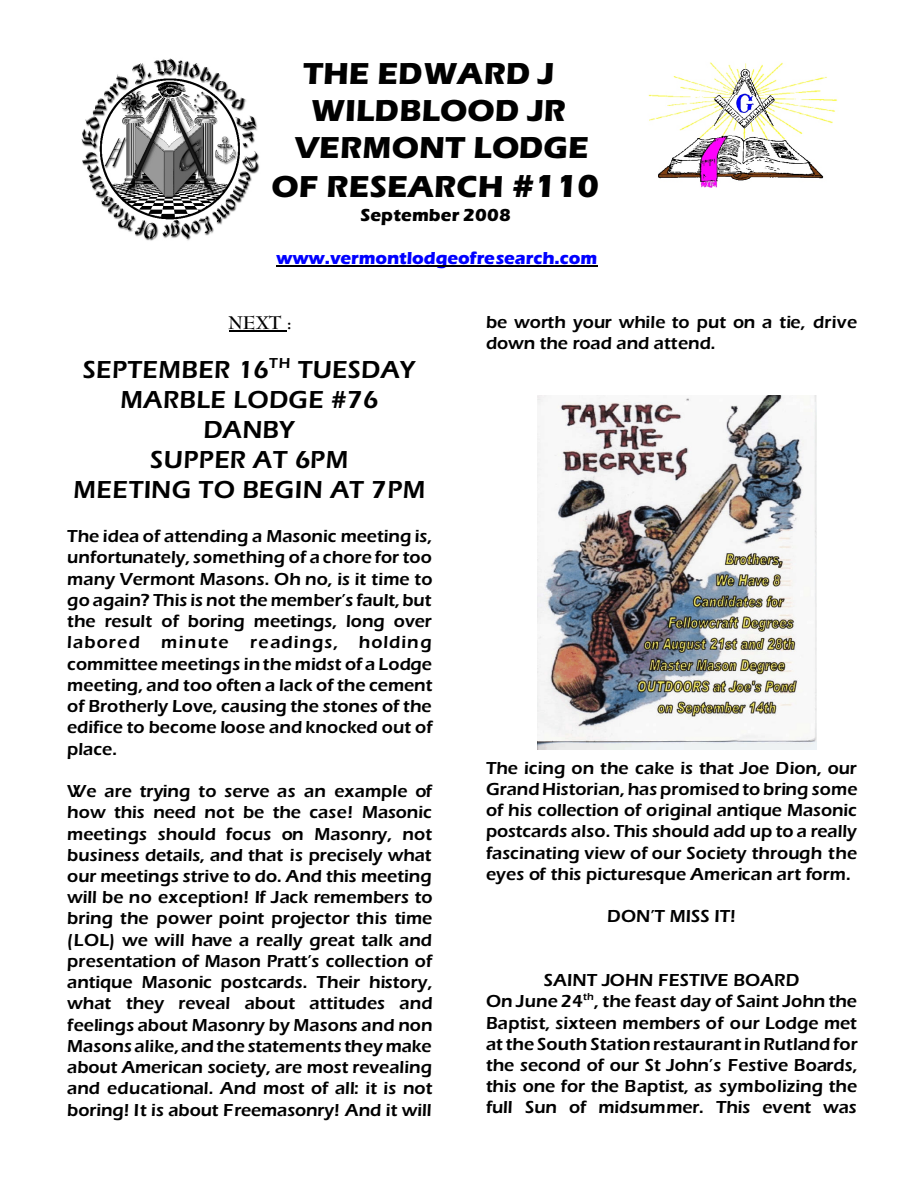
<style>
.page{position:relative;width:918px;height:1188px;background:#fff}
.page>*{position:absolute;margin:0;border:0;box-sizing:border-box;transform-origin:0 0}
.t1{font:31.35px/37.7px "Eras Bold ITC";letter-spacing:.01em;color:#000;text-align:center}
.t2{font:25.5px/29.8px "Eras Demi ITC";letter-spacing:.015em;color:#000;text-align:center}
.t3{font:18px/21.3px "Eras Demi ITC";color:#000;text-align:justify}
.t4{font:18px "Eras Bold ITC";letter-spacing:-.005em;color:#00f}
.t5{font:18px "Eras Bold ITC";letter-spacing:.01em;color:#000}
.t6{font:700 18px "Bernhard Mod BT";color:#000}
.s1{font-size:33px}
</style>
<div class="page">
<img style="left:81px;top:58px;width:179px;height:183px">
<img style="left:648px;top:62px;width:189px;height:126px">
<img style="left:537px;top:395px;width:279px;height:354px">
<hr style="left:276px;top:266px;width:322px;height:1px;background:#000">
<hr style="left:229px;top:330px;width:58px;height:2px;background:#000">
<h1 class="t1" style="left:271px;top:58px;width:329px">THE EDWARD J<br>WILDBLOOD JR<br>VERMONT LODGE<br>OF RESEARCH <span class="s1">#110</span></h1>
<p class="t5" style="left:360px;top:209px;width:152px">September 2008</p>
<p class="t4" style="left:276px;top:251px;width:323px">www.vermontlodgeofresearch.com</p>
<p class="t6" style="left:229px;top:315px;width:65px">NEXT :</p>
<h2 class="t2" style="left:73px;top:358px;width:354px">SEPTEMBER 16<sup>TH</sup> TUESDAY<br>MARBLE LODGE #76<br>DANBY<br>SUPPER AT 6PM<br>MEETING TO BEGIN AT 7PM</h2>
<p class="t3" style="left:67px;top:527px;width:367px">The idea of attending a Masonic meeting is, unfortunately, something of a chore for too many Vermont Masons. Oh no, is it time to go again? This is not the member’s fault, but the result of boring meetings, long over labored minute readings, holding committee meetings in the midst of a Lodge meeting, and too often a lack of the cement of Brotherly Love, causing the stones of the edifice to become loose and knocked out of place.</p>
<p class="t3" style="left:67px;top:782px;width:367px">We are trying to serve as an example of how this need not be the case! Masonic meetings should focus on Masonry, not business details, and that is precisely what our meetings strive to do. And this meeting will be no exception! If Jack remembers to bring the power point projector this time (LOL) we will have a really great talk and presentation of Mason Pratt’s collection of antique Masonic postcards. Their history, what they reveal about attitudes and feelings about Masonry by Masons and non Masons alike, and the statements they make about American society, are most revealing and educational. And most of all: it is not boring! It is about Freemasonry! And it will</p>
<p class="t3" style="left:486px;top:313px;width:373px">be worth your while to put on a tie, drive down the road and attend.</p>
<p class="t3" style="left:486px;top:759px;width:373px">The icing on the cake is that Joe Dion, our Grand Historian, has promised to bring some of his collection of original antique Masonic postcards also. This should add up to a really fascinating view of our Society through the eyes of this picturesque American art form.</p>
<p class="t3" style="left:607px;top:908px;width:130px">DON’T MISS IT!</p>
<p class="t3" style="left:486px;top:971px;width:373px;text-align:center">SAINT JOHN FESTIVE BOARD<br>On June 24<sup>th</sup>, the feast day of Saint John the Baptist, sixteen members of our Lodge met at the South Station restaurant in Rutland for the second of our St John’s Festive Boards, this one for the Baptist, as symbolizing the full Sun of midsummer. This event was</p>
</div>
